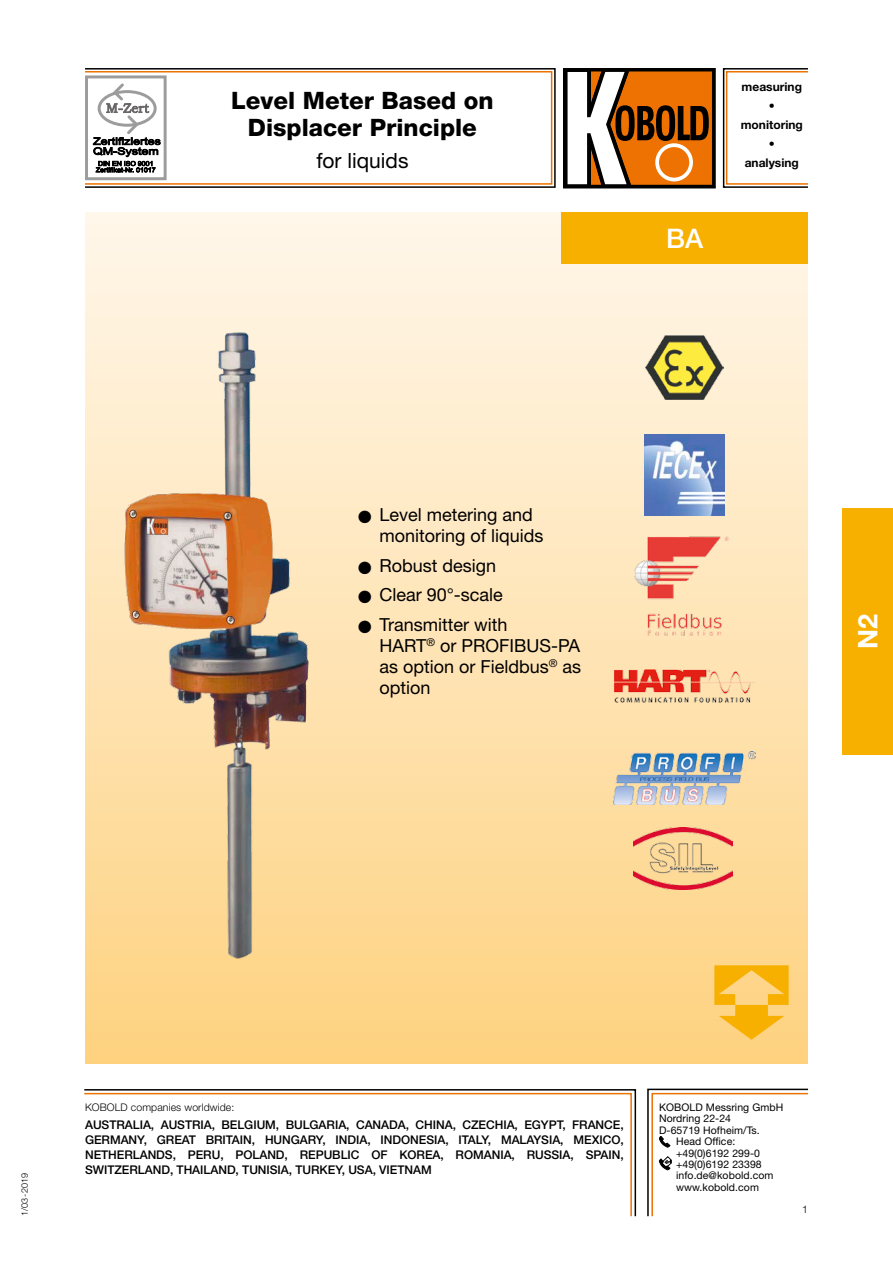
<style>
.page{position:relative;width:893px;height:1263px;background:#fff}
.page>*{position:absolute;margin:0;border:0;box-sizing:border-box;transform-origin:0 0}
.t1{font:500 27px "Helvetica Neue LT Std";color:#fff}
.t2{font:700 27px "Helvetica Neue LT Std";color:#fff}
.t3{font:800 24px/27px "Helvetica Neue LT Std";color:#000;text-align:center}
.t4{font:21px "Helvetica Neue LT Std";color:#000}
.t5{font:18px/21px "Helvetica Neue LT Std";color:#000}
.t6{font:500 12px/15px "Helvetica Neue LT Std";letter-spacing:-.005em;color:#000;text-align:justify}
.t7{font:700 12px/19px "Helvetica Neue LT Std";color:#000;text-align:center}
.t8{font:10.5px "Helvetica Neue LT Std";letter-spacing:.005em;color:#000}
.t9{font:300 10.5px "Helvetica Neue LT Std";letter-spacing:.01em;color:#000}
.t10{font:300 9px "Helvetica Neue LT Std";color:#000}
</style>
<div class="page">
<div style="left:85px;top:213px;width:723px;height:850px;background:linear-gradient(to bottom,#fff7eb,#fed281)"></div>
<div style="left:84px;top:71px;width:468px;height:114px;border:2px solid #ed7201"></div>
<div style="left:726px;top:71px;width:83px;height:114px;border:2px solid #ed7201"></div>
<div style="left:84px;top:68px;width:472px;height:120px;border:2px solid #000"></div>
<div style="left:723px;top:68px;width:86px;height:120px;border:2px solid #000"></div>
<svg style="left:563px;top:68px;width:149px;height:120px"></svg>
<div style="left:655px;top:143px;width:38px;height:38px;border:4px solid #fff;border-radius:50%"></div>
<div style="left:85px;top:75px;width:82px;height:105px;border:3px solid #9c9c9c"></div>
<svg style="left:93px;top:83px;width:68px;height:90px"></svg>
<svg style="left:714px;top:965px;width:75px;height:75px;background:#fac13f"></svg>
<div style="left:561px;top:213px;width:247px;height:51px;background:#f8b000"></div>
<svg style="left:84px;top:1089px;width:553px;height:128px"></svg>
<div style="left:842px;top:508px;width:51px;height:247px;background:#f8b000"></div>
<img style="left:646px;top:335px;width:77px;height:64px">
<img style="left:85px;top:324px;width:242px;height:638px">
<img style="left:614px;top:669px;width:142px;height:35px">
<img style="left:635px;top:536px;width:94px;height:100px">
<img style="left:614px;top:752px;width:142px;height:53px">
<img style="left:634px;top:827px;width:99px;height:63px">
<img style="left:645px;top:434px;width:80px;height:81px">
<svg style="left:647px;top:1088px;width:162px;height:129px"></svg>
<svg style="left:359px;top:510px;width:12px;height:13px"></svg>
<svg style="left:359px;top:561px;width:12px;height:13px"></svg>
<svg style="left:359px;top:590px;width:12px;height:13px"></svg>
<svg style="left:359px;top:620px;width:12px;height:13px"></svg>
<h2 class="t3" style="left:231px;top:87px;width:264px">Level Meter Based on<br>Displacer Principle</h2>
<h3 class="t4" style="left:316px;top:148px;width:94px">for liquids</h3>
<h1 class="t1" style="left:666px;top:222px;width:39px">BA</h1>
<p class="t7" style="left:741px;top:77px;width:64px">measuring • monitoring • analysing</p>
<h3 class="t5" style="left:379px;top:504px;width:166px">Level metering and monitoring of liquids</h3>
<h3 class="t5" style="left:379px;top:550px;width:130px;line-height:29.5px">Robust design<br>Clear 90°-scale<br>Transmitter with</h3>
<h3 class="t5" style="left:379px;top:634px;width:203px;text-align:justify">HART<sup>®</sup> or PROFIBUS-PA as option or Fieldbus<sup>®</sup> as option</h3>
<h1 class="t2" style="left:851px;top:649px;width:37px;rotate:-90deg">N2</h1>
<p class="t10" style="left:19px;top:1216px;width:45px;rotate:-90deg">1/03-2019</p>
<p class="t9" style="left:85px;top:1101px;width:151px">KOBOLD companies worldwide:</p>
<p class="t6" style="left:85px;top:1117px;width:540px">AUSTRALIA, AUSTRIA, BELGIUM, BULGARIA, CANADA, CHINA, CZECHIA, EGYPT, FRANCE, GERMANY, GREAT BRITAIN, HUNGARY, INDIA, INDONESIA, ITALY, MALAYSIA, MEXICO, NETHERLANDS, PERU, POLAND, REPUBLIC</p>
<p class="t6" style="left:371px;top:1147px;width:9px">OF</p>
<p class="t6" style="left:399px;top:1147px;width:18px">KOREA</p>
<p class="t6" style="left:440px;top:1147px;width:185px">, ROMANIA, RUSSIA, SPAIN,</p>
<p class="t6" style="left:85px;top:1162px;width:220px">SWITZERLAND, THAILAND, TUNISIA, TURKEY</p>
<p class="t6" style="left:342px;top:1162px;width:91px">, USA, VIETNAM</p>
<p class="t8" style="left:659px;top:1101px;width:126px">KOBOLD Messring GmbH</p>
<p class="t8" style="left:659px;top:1112px;width:74px">Nordring 22-24</p>
<p class="t8" style="left:659px;top:1124px;width:102px">D-65719 Hofheim/Ts.</p>
<p class="t8" style="left:676px;top:1135px;width:61px">Head Office:</p>
<p class="t8" style="left:676px;top:1146px;width:85px">+49(0)6192 299-0</p>
<p class="t8" style="left:676px;top:1158px;width:87px">+49(0)6192 23398</p>
<p class="t8" style="left:676px;top:1169px;width:99px">info.de@kobold.com</p>
<p class="t8" style="left:676px;top:1181px;width:84px">www.kobold.com</p>
<p class="t9" style="left:802px;top:1203px;width:7px">1</p>
</div>
